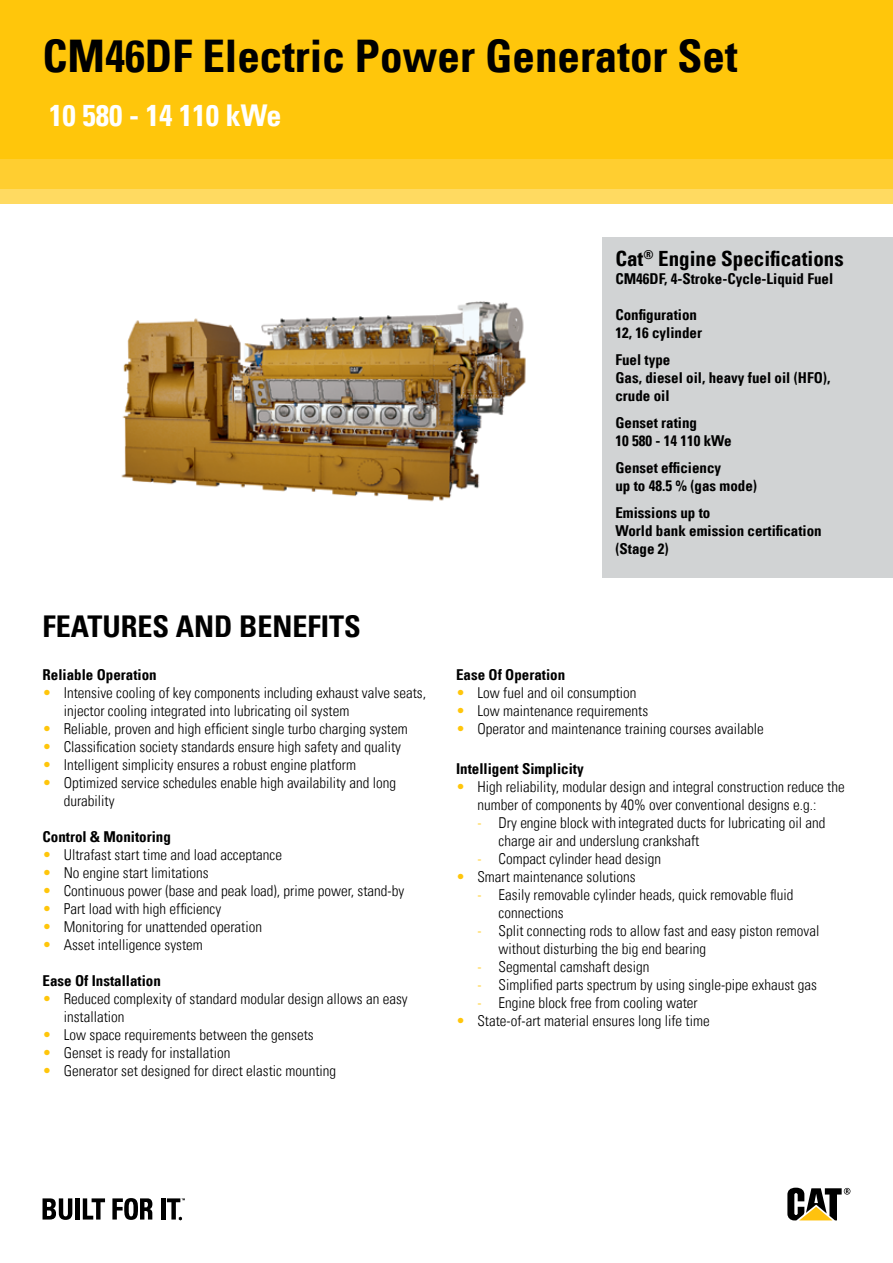
<style>
.page{position:relative;width:893px;height:1263px;background:#fff}
.page>*{position:absolute;margin:0;border:0;box-sizing:border-box;transform-origin:0 0}
.t1{font:700 condensed 45px "Univers LT";color:#000}
.t2{font:700 condensed 30px "Univers LT";color:#000}
.t3{font:700 condensed 30px "Univers LT";color:#fff}
.t4{font:700 condensed 21px "Univers LT";color:#000}
.t5{font:300 condensed 15px/18px "Univers LT";color:#000}
.t6{font:700 condensed 15px/18px "Univers LT";color:#000}
.s1{color:#ffc60b}
.s2{font-family:"Univers";color:#ffc60b}
</style>
<div class="page">
<svg style="left:43px;top:1198px;width:29px;height:22px"></svg>
<div style="left:75px;top:1198px;width:5px;height:21px;background:#000"></div>
<svg style="left:83px;top:1198px;width:22px;height:21px"></svg>
<svg style="left:112px;top:1198px;width:40px;height:22px"></svg>
<hr style="left:161px;top:1198px;width:4px;height:21px;background:#000">
<svg style="left:167px;top:1198px;width:18px;height:22px"></svg>
<svg style="left:787px;top:1188px;width:63px;height:32px"></svg>
<div style="left:602px;top:237px;width:291px;height:341px;background:#d1d3d4"></div>
<div style="left:0;top:0;width:893px;height:158px;background:#ffc60b"></div>
<div style="left:0;top:158px;width:893px;height:31px;background:#ffce30"></div>
<div style="left:0;top:189px;width:893px;height:14px;background:#ffda61"></div>
<img style="left:121px;top:301px;width:405px;height:201px">
<h1 class="t1" style="left:43px;top:28px;width:696px">CM46DF Electric Power Generator Set</h1>
<h2 class="t3" style="left:49px;top:97px;width:234px">10 580 - 14 110 kWe</h2>
<h2 class="t2" style="left:43px;top:608px;width:320px">Features and benefits</h2>
<p class="t6" style="left:43px;top:666px;width:116px">Reliable Operation</p>
<p class="t5" style="left:64px;top:684px;width:364px;text-indent:-21px"><span class="s1">•</span> Intensive cooling of key components including exhaust valve seats, injector cooling integrated into lubricating oil system</p>
<p class="t5" style="left:43px;top:720px;width:367px"><span class="s1">•</span> Reliable, proven and high efficient single turbo charging system</p>
<p class="t5" style="left:43px;top:738px;width:360px"><span class="s1">•</span> Classification society standards ensure high safety and quality</p>
<p class="t5" style="left:43px;top:756px;width:315px"><span class="s1">•</span> Intelligent simplicity ensures a robust engine platform</p>
<p class="t5" style="left:64px;top:774px;width:334px;text-indent:-21px"><span class="s1">•</span> Optimized service schedules enable high availability and long durability</p>
<p class="t6" style="left:43px;top:828px;width:130px">Control &amp; Monitoring</p>
<p class="t5" style="left:43px;top:846px;width:241px"><span class="s1">•</span> Ultrafast start time and load acceptance</p>
<p class="t5" style="left:43px;top:864px;width:168px"><span class="s1">•</span> No engine start limitations</p>
<p class="t5" style="left:43px;top:882px;width:363px"><span class="s1">•</span> Continuous power (base and peak load), prime power, stand-by</p>
<p class="t5" style="left:43px;top:900px;width:180px"><span class="s1">•</span> Part load with high efficiency</p>
<p class="t5" style="left:43px;top:918px;width:221px"><span class="s1">•</span> Monitoring for unattended operation</p>
<p class="t5" style="left:43px;top:936px;width:162px"><span class="s1">•</span> Asset intelligence system</p>
<p class="t6" style="left:43px;top:972px;width:120px">Ease Of Installation</p>
<p class="t5" style="left:64px;top:990px;width:345px;text-indent:-21px"><span class="s1">•</span> Reduced complexity of standard modular design allows an easy installation</p>
<p class="t5" style="left:43px;top:1026px;width:273px"><span class="s1">•</span> Low space requirements between the gensets</p>
<p class="t5" style="left:43px;top:1044px;width:189px"><span class="s1">•</span> Genset is ready for installation</p>
<p class="t5" style="left:43px;top:1062px;width:295px"><span class="s1">•</span> Generator set designed for direct elastic mounting</p>
<h3 class="t4" style="left:615px;top:246px;width:230px">Cat<sup>®</sup> Engine Specifications</h3>
<p class="t6" style="left:615px;top:270px;width:219px">CM46DF, 4-Stroke-Cycle-Liquid Fuel</p>
<p class="t6" style="left:615px;top:306px;width:88px">Configuration<br>12, 16 cylinder</p>
<p class="t6" style="left:615px;top:351px;width:216px">Fuel type<br>Gas, diesel oil, heavy fuel oil (HFO), crude oil</p>
<p class="t6" style="left:615px;top:414px;width:118px">Genset rating<br>10 580 - 14 110 kWe</p>
<p class="t6" style="left:615px;top:459px;width:143px">Genset efficiency<br>up to 48.5 % (gas mode)</p>
<p class="t6" style="left:615px;top:504px;width:208px">Emissions up to<br>World bank emission certification (Stage 2)</p>
<p class="t6" style="left:456px;top:666px;width:111px">Ease Of Operation</p>
<p class="t5" style="left:456px;top:684px;width:182px"><span class="s1">•</span> Low fuel and oil consumption</p>
<p class="t5" style="left:456px;top:702px;width:194px"><span class="s1">•</span> Low maintenance requirements</p>
<p class="t5" style="left:456px;top:720px;width:309px"><span class="s1">•</span> Operator and maintenance training courses available</p>
<p class="t6" style="left:456px;top:759px;width:129px">Intelligent Simplicity</p>
<p class="t5" style="left:456px;top:777px;width:390px;text-align:center"><span class="s1">•</span> High reliability, modular design and integral construction reduce the number of components by 40% over conventional designs e.g.:</p>
<p class="t5" style="left:499px;top:813px;width:328px;text-indent:-21px"><span class="s2">-</span> Dry engine block with integrated ducts for lubricating oil and charge air and underslung crankshaft</p>
<p class="t5" style="left:477px;top:849px;width:185px"><span class="s2">-</span> Compact cylinder head design</p>
<p class="t5" style="left:456px;top:867px;width:181px"><span class="s1">•</span> Smart maintenance solutions</p>
<p class="t5" style="left:499px;top:885px;width:296px;text-indent:-21px"><span class="s2">-</span> Easily removable cylinder heads, quick removable fluid connections</p>
<p class="t5" style="left:499px;top:921px;width:322px;text-indent:-21px"><span class="s2">-</span> Split connecting rods to allow fast and easy piston removal without disturbing the big end bearing</p>
<p class="t5" style="left:477px;top:957px;width:174px"><span class="s2">-</span> Segmental camshaft design</p>
<p class="t5" style="left:477px;top:975px;width:341px"><span class="s2">-</span> Simplified parts spectrum by using single-pipe exhaust gas</p>
<p class="t5" style="left:477px;top:993px;width:222px"><span class="s2">-</span> Engine block free from cooling water</p>
<p class="t5" style="left:456px;top:1011px;width:255px"><span class="s1">•</span> State-of-art material ensures long life time</p>
</div>
